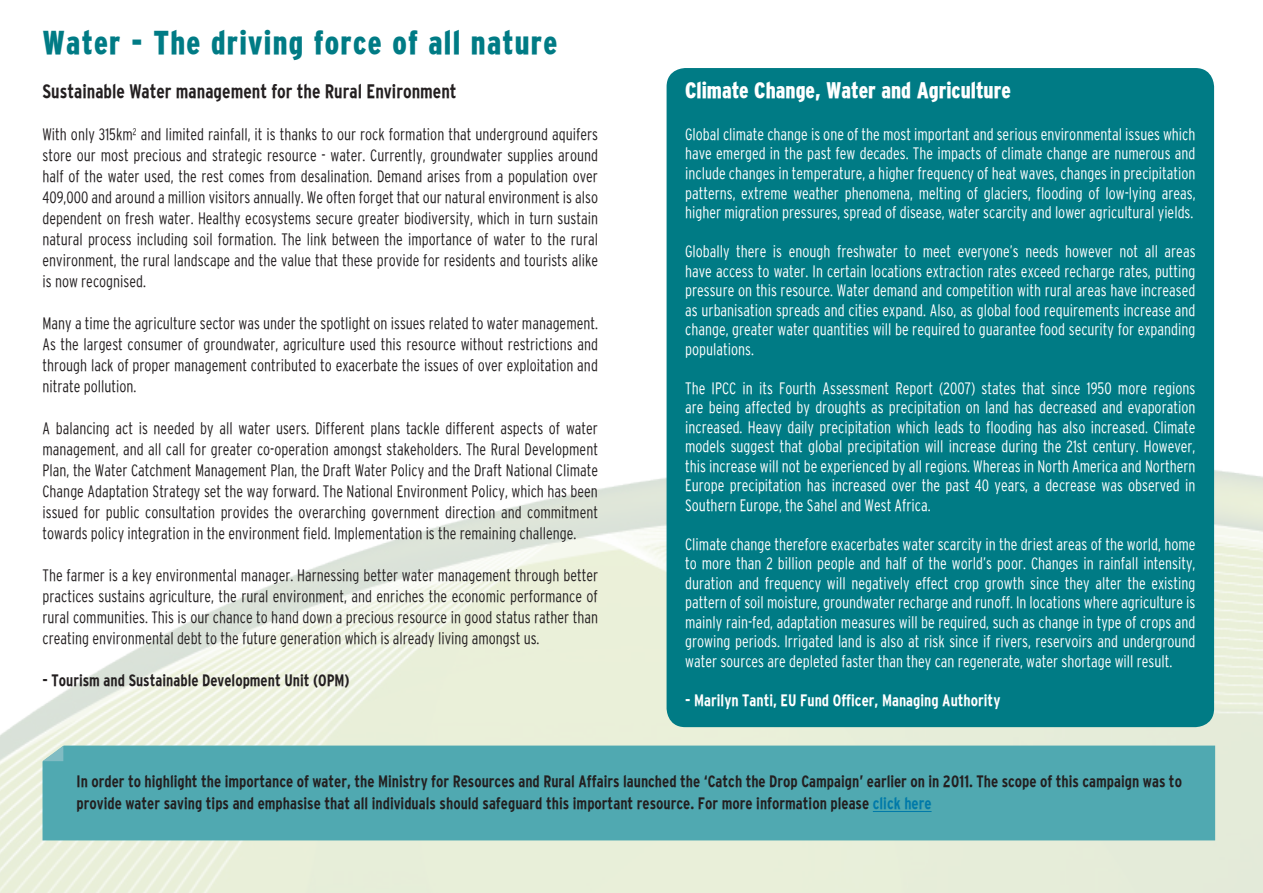
<style>
.page{position:relative;width:1263px;height:893px;background:#fff}
.page>*{position:absolute;margin:0;border:0;box-sizing:border-box;transform-origin:0 0}
.t1{font:900 33px "Malt Interstate Cond";letter-spacing:.04em;color:#007b85;scale:.95 1}
.bodytext{font:900 22.5px "Malt Interstate Cond";color:#fff;scale:.95 1}
.t2{font:700 19.5px "Malt Interstate Cond";color:#231f20;scale:.95 1}
.bodytext-2{font:300 16.5px/19.5px "Maltinterstate Cond";color:#fff;text-align:justify;scale:.95 1}
.bodytext-3{font:300 16.5px/21px "Maltinterstate Cond";color:#231f20;text-align:justify;scale:.95 1}
.bodytext-4{font:700 16.5px/22.5px "Malt Interstate Cond";color:#231f20;scale:.95 1}
.bodytext-5{font:700 16.5px "Malt Interstate Cond";color:#fff;scale:.95 1}
.s1{color:#007aa9}
</style>
<div class="page">
<img style="left:0;top:456px;width:1263px;height:437px">
<div style="left:666px;top:68px;width:548px;height:659px;background:#007b85;border-radius:19px"></div>
<div style="left:43px;top:746px;width:1172px;height:94px;background:#50a9b1"></div>
<hr style="left:873px;top:811px;width:58px;height:1px;background:#007aa9">
<svg style="left:43px;top:746px;width:20px;height:15px"></svg>
<p class="t1" style="left:43px;top:24px;width:543px">Water - The driving force of all nature</p>
<p class="t2" style="left:43px;top:80px;width:437px">Sustainable Water management for the Rural Environment</p>
<p class="bodytext-3" style="left:43px;top:124px;width:586px">With only 315km<sup>2</sup> and limited rainfall, it is thanks to our rock formation that underground aquifers store our most precious and strategic resource - water. Currently, groundwater supplies around half of the water used, the rest comes from desalination. Demand arises from a population over 409,000 and around a million visitors annually. We often forget that our natural environment is also dependent on fresh water. Healthy ecosystems secure greater biodiversity, which in turn sustain natural process including soil formation. The link between the importance of water to the rural environment, the rural landscape and the value that these provide for residents and tourists alike is now recognised.</p>
<p class="bodytext-3" style="left:43px;top:313px;width:586px">Many a time the agriculture sector was under the spotlight on issues related to water management.<br>As the largest consumer of groundwater, agriculture used this resource without restrictions and through lack of proper management contributed to exacerbate the issues of over exploitation and nitrate pollution.</p>
<p class="bodytext-3" style="left:43px;top:418px;width:586px">A balancing act is needed by all water users. Different plans tackle different aspects of water management, and all call for greater co-operation amongst stakeholders. The Rural Development Plan, the Water Catchment Management Plan, the Draft Water Policy and the Draft National Climate Change Adaptation Strategy set the way forward. The National Environment Policy, which has been issued for public consultation provides the overarching government direction and commitment towards policy integration in the environment field. Implementation is the remaining challenge.</p>
<p class="bodytext-3" style="left:43px;top:565px;width:586px">The farmer is a key environmental manager. Harnessing better water management through better practices sustains agriculture, the rural environment, and enriches the economic performance of rural communities. This is our chance to hand down a precious resource in good status rather than creating environmental debt to the future generation which is already living amongst us.</p>
<p class="bodytext-4" style="left:43px;top:669px;width:325px">- Tourism and Sustainable Development Unit (OPM)</p>
<p class="bodytext" style="left:685px;top:78px;width:344px">Climate Change, Water and Agriculture</p>
<p class="bodytext-2" style="left:685px;top:124px;width:539px">Global climate change is one of the most important and serious environmental issues which have emerged in the past few decades. The impacts of climate change are numerous and include changes in temperature, a higher frequency of heat waves, changes in precipitation patterns, extreme weather phenomena, melting of glaciers, flooding of low-lying areas, higher migration pressures, spread of disease, water scarcity and lower agricultural yields.</p>
<p class="bodytext-2" style="left:685px;top:241px;width:539px">Globally there is enough freshwater to meet everyone’s needs however not all areas have access to water. In certain locations extraction rates exceed recharge rates, putting pressure on this resource. Water demand and competition with rural areas have increased as urbanisation spreads and cities expand. Also, as global food requirements increase and change, greater water quantities will be required to guarantee food security for expanding populations.</p>
<p class="bodytext-2" style="left:685px;top:378px;width:539px">The IPCC in its Fourth Assessment Report (2007) states that since 1950 more regions are being affected by droughts as precipitation on land has decreased and evaporation increased. Heavy daily precipitation which leads to flooding has also increased. Climate models suggest that global precipitation will increase during the 21st century. However, this increase will not be experienced by all regions. Whereas in North America and Northern Europe precipitation has increased over the past 40 years, a decrease was observed in Southern Europe, the Sahel and West Africa.</p>
<p class="bodytext-2" style="left:685px;top:534px;width:539px">Climate change therefore exacerbates water scarcity in the driest areas of the world, home to more than 2 billion people and half of the world’s poor. Changes in rainfall intensity, duration and frequency will negatively effect crop growth since they alter the existing pattern of soil moisture, groundwater recharge and runoff. In locations where agriculture is mainly rain-fed, adaptation measures will be required, such as change in type of crops and growing periods. Irrigated land is also at risk since if rivers, reservoirs and underground water sources are depleted faster than they can regenerate, water shortage will result.</p>
<p class="bodytext-5" style="left:685px;top:690px;width:333px">- Marilyn Tanti, EU Fund Officer, Managing Authority</p>
<p class="bodytext-4" style="left:77px;top:770px;width:1165px">In order to highlight the importance of water, the Ministry for Resources and Rural Affairs launched the ‘Catch the Drop Campaign’ earlier on in 2011. The scope of this campaign was to provide water saving tips and emphasise that all individuals should safeguard this important resource. For more information please <span class="s1">click here</span></p>
</div>
